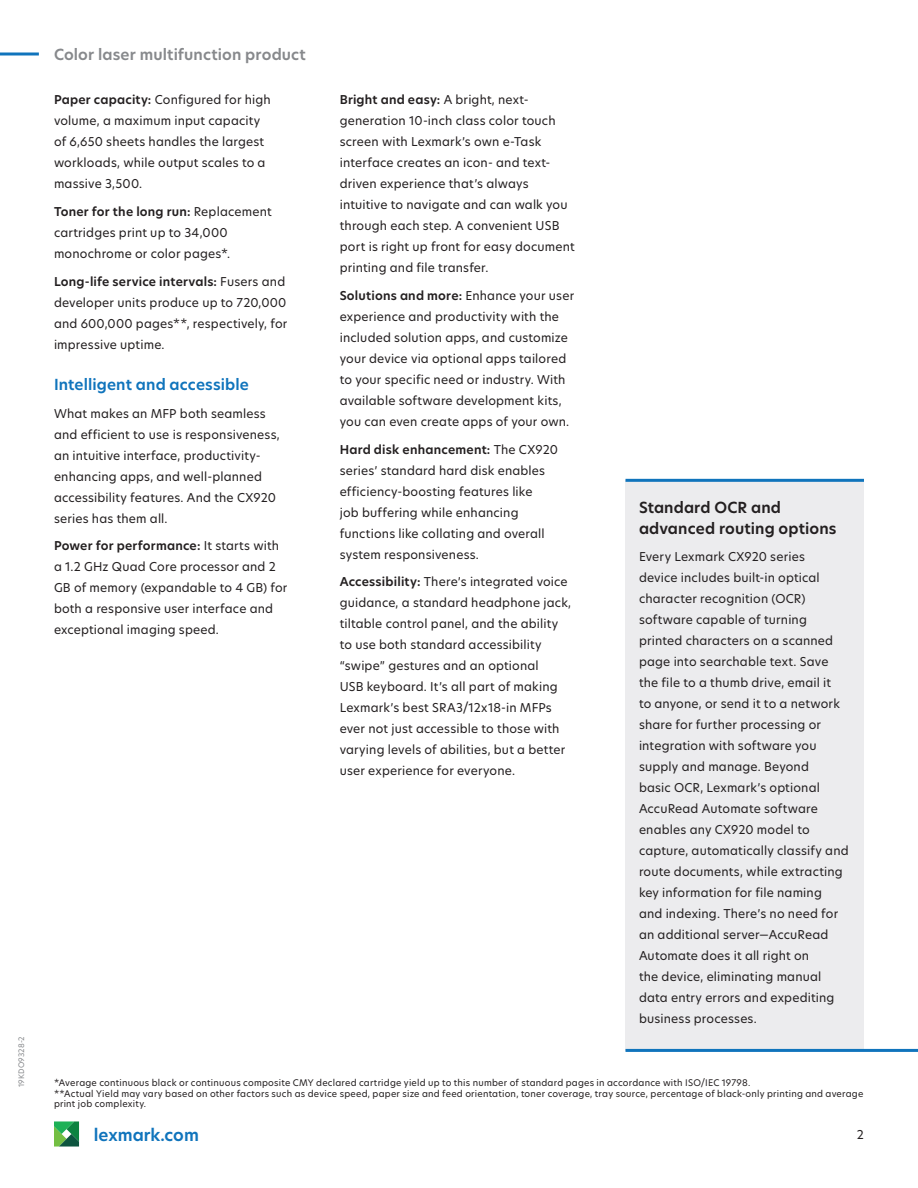
<style>
.page{position:relative;width:918px;height:1188px;background:#fff}
.page>*{position:absolute;margin:0;border:0;box-sizing:border-box;transform-origin:0 0}
.URL{font:600 16.5px "TP Hero";color:#1074bc}
.Generic_Header{font:600 15px/21px "TP Hero";letter-spacing:.01em;color:#231f20}
.Document_label{font:600 15px "TP Hero";letter-spacing:.01em;color:#87898c}
.Body_header_-_level{font:600 15px "TP Hero";letter-spacing:.01em;color:#1074bc}
.Body_Copy{font:12px/21px "TP Hero";letter-spacing:.015em;color:#231f20}
.Body_Copy_-_keep_wit{font:12px/21px "TP Hero";letter-spacing:.015em;color:#231f20}
.Footnotes{font:9px/10.5px "TP Hero";letter-spacing:.025em;color:#231f20}
.t1{font:7.5px "TP Hero";letter-spacing:.015em;color:#87898c}
.s1{font-weight:600}
</style>
<div class="page">
<svg style="left:0;top:52px;width:39px;height:4px"></svg>
<svg style="left:54px;top:1121px;width:25px;height:26px"></svg>
<div style="left:626px;top:480px;width:238px;height:570px;background:#ececee"></div>
<hr style="left:626px;top:1049px;width:238px;height:3px;background:#1074bc">
<hr style="left:864px;top:1049px;width:54px;height:3px;background:#1074bc">
<hr style="left:626px;top:479px;width:238px;height:3px;background:#1074bc">
<p class="t1" style="left:16px;top:1087px;width:52px;rotate:-90deg">19KDO9328-2</p>
<p class="Document_label" style="left:54px;top:44px;width:253px">Color laser multifunction product</p>
<p class="Body_Copy_-_keep_wit" style="left:54px;top:89px;width:218px"><span class="s1">Paper capacity:</span> Configured for high volume, a maximum input capacity of 6,650 sheets handles the largest workloads, while output scales to a massive 3,500.</p>
<p class="Body_Copy_-_keep_wit" style="left:54px;top:201px;width:219px"><span class="s1">Toner for the long run:</span> Replacement cartridges print up to 34,000 monochrome or color pages*.</p>
<p class="Body_Copy_-_keep_wit" style="left:54px;top:271px;width:235px"><span class="s1">Long-life service intervals:</span> Fusers and developer units produce up to 720,000 and 600,000 pages**, respectively, for impressive uptime.</p>
<p class="Body_header_-_level" style="left:54px;top:374px;width:196px">Intelligent and accessible</p>
<p class="Body_Copy_-_keep_wit" style="left:54px;top:403px;width:227px">What makes an MFP both seamless and efficient to use is responsiveness, an intuitive interface, productivity&shy;enhancing apps, and well-planned accessibility features. And the CX920 series has them all.</p>
<p class="Body_Copy" style="left:54px;top:535px;width:235px"><span class="s1">Power for performance:</span> It starts with a 1.2 GHz Quad Core processor and 2<br>GB of memory (expandable to 4 GB) for both a responsive user interface and exceptional imaging speed.</p>
<p class="Body_Copy_-_keep_wit" style="left:340px;top:89px;width:237px"><span class="s1">Bright and easy:</span> A bright, next&shy;generation 10-inch class color touch screen with Lexmark’s own e-Task interface creates an icon- and text&shy;driven experience that’s always intuitive to navigate and can walk you through each step. A convenient USB port is right up front for easy document printing and file transfer.</p>
<p class="Body_Copy_-_keep_wit" style="left:340px;top:285px;width:236px"><span class="s1">Solutions and more:</span> Enhance your user experience and productivity with the included solution apps, and customize your device via optional apps tailored to your specific need or industry. With available software development kits, you can even create apps of your own.</p>
<p class="Body_Copy" style="left:340px;top:439px;width:220px"><span class="s1">Hard disk enhancement:</span> The CX920 series’ standard hard disk enables efficiency-boosting features like<br>job buffering while enhancing functions like collating and overall system responsiveness.</p>
<p class="Body_Copy" style="left:340px;top:571px;width:233px"><span class="s1">Accessibility:</span> There’s integrated voice guidance, a standard headphone jack, tiltable control panel, and the ability to use both standard accessibility “swipe” gestures and an optional<br>USB keyboard. It’s all part of making Lexmark’s best SRA3/12x18-in MFPs ever not just accessible to those with varying levels of abilities, but a better user experience for everyone.</p>
<p class="Generic_Header" style="left:639px;top:497px;width:199px">Standard OCR and advanced routing options</p>
<p class="Body_Copy" style="left:639px;top:546px;width:211px">Every Lexmark CX920 series<br>device includes built-in optical character recognition (OCR) software capable of turning printed characters on a scanned page into searchable text. Save the file to a thumb drive, email it<br>to anyone, or send it to a network share for further processing or integration with software you supply and manage. Beyond<br>basic OCR, Lexmark’s optional<br>AccuRead Automate software enables any CX920 model to capture, automatically classify and route documents, while extracting key information for file naming<br>and indexing. There’s no need for an additional server—AccuRead<br>Automate does it all right on<br>the device, eliminating manual data entry errors and expediting business processes.</p>
<p class="Footnotes" style="left:54px;top:1077px;width:698px">*Average continuous black or continuous composite CMY declared cartridge yield up to this number of standard pages in accordance with ISO/IEC 19798.</p>
<p class="Footnotes" style="left:54px;top:1088px;width:811px">**Actual Yield may vary based on other factors such as device speed, paper size and feed orientation, toner coverage, tray source, percentage of black-only printing and average print job complexity.</p>
<p class="URL" style="left:94px;top:1123px;width:106px">lexmark.com</p>
<p class="Body_Copy" style="left:857px;top:1124px;width:9px">2</p>
</div>
